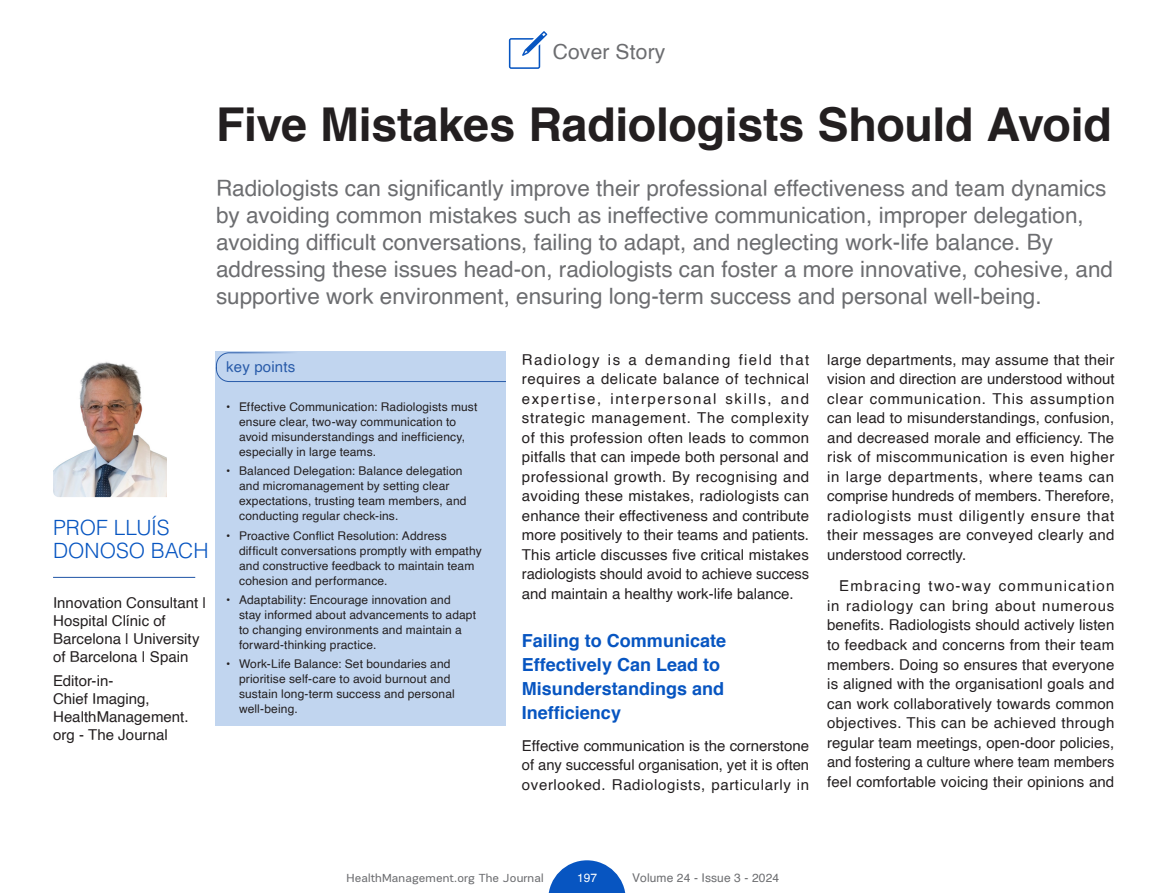
<style>
.page{position:relative;width:1174px;height:893px;background:#fff}
.page>*{position:absolute;margin:0;border:0;box-sizing:border-box;transform-origin:0 0}
.t1{font:700 46.65px "Helvetica";letter-spacing:-.01em;color:#231f20}
.t2{font:22.5px/27px "Helvetica";color:#6c6d70}
.t3{font:300 21px/22.5px "Helvetica";letter-spacing:-.005em;color:#0755c1}
.t4{font:21px "Helvetica";letter-spacing:.01em;color:#6c6d70}
.t5{font:700 18px/24px "Helvetica";color:#0755c1}
.t6{font:15px/19.5px "Helvetica";color:#231f20;text-align:justify}
.t7{font:15px "Helvetica";letter-spacing:.01em;color:#285ba9}
.t8{font:12px/15px "Helvetica";letter-spacing:.01em;color:#231f20}
.t9{font:12px "PRC Fidelity";letter-spacing:.01em;color:#6c6d70}
.t10{font:12px "Helvetica";letter-spacing:.01em;color:#6c6d70}
.t11{font:12px "Helvetica";color:#fff}
</style>
<div class="page">
<svg style="left:509px;top:31px;width:38px;height:38px"></svg>
<svg style="left:548px;top:860px;width:77px;height:33px"></svg>
<img style="left:53px;top:362px;width:114px;height:135px">
<hr style="left:53px;top:577px;width:142px;height:1px;background:#285ba9">
<div style="left:216px;top:352px;width:290px;height:374px;background:#c1d5ef"></div>
<svg style="left:216px;top:352px;width:290px;height:30px"></svg>
<h3 class="t4" style="left:552px;top:35px;width:114px">Cover Story</h3>
<h1 class="t1" style="left:216px;top:87px;width:897px">Five Mistakes Radiologists Should Avoid</h1>
<p class="t2" style="left:216px;top:175px;width:898px">Radiologists can significantly improve their professional effectiveness and team dynamics by avoiding common mistakes such as ineffective communication, improper delegation, avoiding difficult conversations, failing to adapt, and neglecting work-life balance. By addressing these issues head-on, radiologists can foster a more innovative, cohesive, and supportive work environment, ensuring long-term success and personal well-being.</p>
<h3 class="t3" style="left:53px;top:516px;width:157px">PROF LLUÍS<br>DONOSO BACH</h3>
<p class="t6" style="left:53px;top:594px;width:155px;line-height:18px;text-align:left">Innovation Consultant |<br>Hospital Clínic of<br>Barcelona | University of Barcelona | Spain</p>
<p class="t6" style="left:53px;top:672px;width:137px;line-height:18px;text-align:left">Editor-in-<br>Chief Imaging,<br>HealthManagement. org - The Journal</p>
<p class="t7" style="left:226px;top:356px;width:70px">key points</p>
<p class="t6" style="left:522px;top:350px;width:289px">Radiology is a demanding field that requires a delicate balance of technical expertise, interpersonal skills, and strategic management. The complexity of this profession often leads to common pitfalls that can impede both personal and professional growth. By recognising and avoiding these mistakes, radiologists can enhance their effectiveness and contribute more positively to their teams and patients.<br>This article discusses five critical mistakes radiologists should avoid to achieve success and maintain a healthy work-life balance.</p>
<p class="t5" style="left:522px;top:629px;width:206px">Failing to Communicate<br>Effectively Can Lead to<br>Misunderstandings and<br>Inefficiency</p>
<p class="t6" style="left:522px;top:736px;width:289px">Effective communication is the cornerstone of any successful organisation, yet it is often overlooked. Radiologists, particularly in</p>
<p class="t8" style="left:239px;top:400px;width:240px;text-indent:-13px">• Effective Communication: Radiologists must ensure clear, two-way communication to avoid misunderstandings and inefficiency, especially in large teams.</p>
<p class="t8" style="left:239px;top:464px;width:229px;text-indent:-13px">• Balanced Delegation: Balance delegation and micromanagement by setting clear expectations, trusting team members, and conducting regular check-ins.</p>
<p class="t8" style="left:239px;top:528px;width:244px;text-indent:-13px">• Proactive Conflict Resolution: Address difficult conversations promptly with empathy and constructive feedback to maintain team cohesion and performance.</p>
<p class="t8" style="left:239px;top:593px;width:238px;text-indent:-13px">• Adaptability: Encourage innovation and stay informed about advancements to adapt to changing environments and maintain a forward-thinking practice.</p>
<p class="t8" style="left:239px;top:657px;width:217px;text-indent:-13px">• Work-Life Balance: Set boundaries and prioritise self-care to avoid burnout and sustain long-term success and personal well-being.</p>
<p class="t6" style="left:827px;top:350px;width:289px">large departments, may assume that their vision and direction are understood without clear communication. This assumption can lead to misunderstandings, confusion, and decreased morale and efficiency. The risk of miscommunication is even higher in large departments, where teams can comprise hundreds of members. Therefore, radiologists must diligently ensure that their messages are conveyed clearly and understood correctly.</p>
<p class="t6" style="left:827px;top:577px;width:289px;text-indent:12px">Embracing two-way communication in radiology can bring about numerous benefits. Radiologists should actively listen to feedback and concerns from their team members. Doing so ensures that everyone is aligned with the organisationl goals and can work collaboratively towards common objectives. This can be achieved through regular team meetings, open-door policies, and fostering a culture where team members feel comfortable voicing their opinions and</p>
<p class="t9" style="left:346px;top:871px;width:199px">HealthManagement.org The Journal</p>
<p class="t11" style="left:577px;top:869px;width:22px">197</p>
<p class="t10" style="left:632px;top:869px;width:149px">Volume 24 - Issue 3 - 2024</p>
</div>
